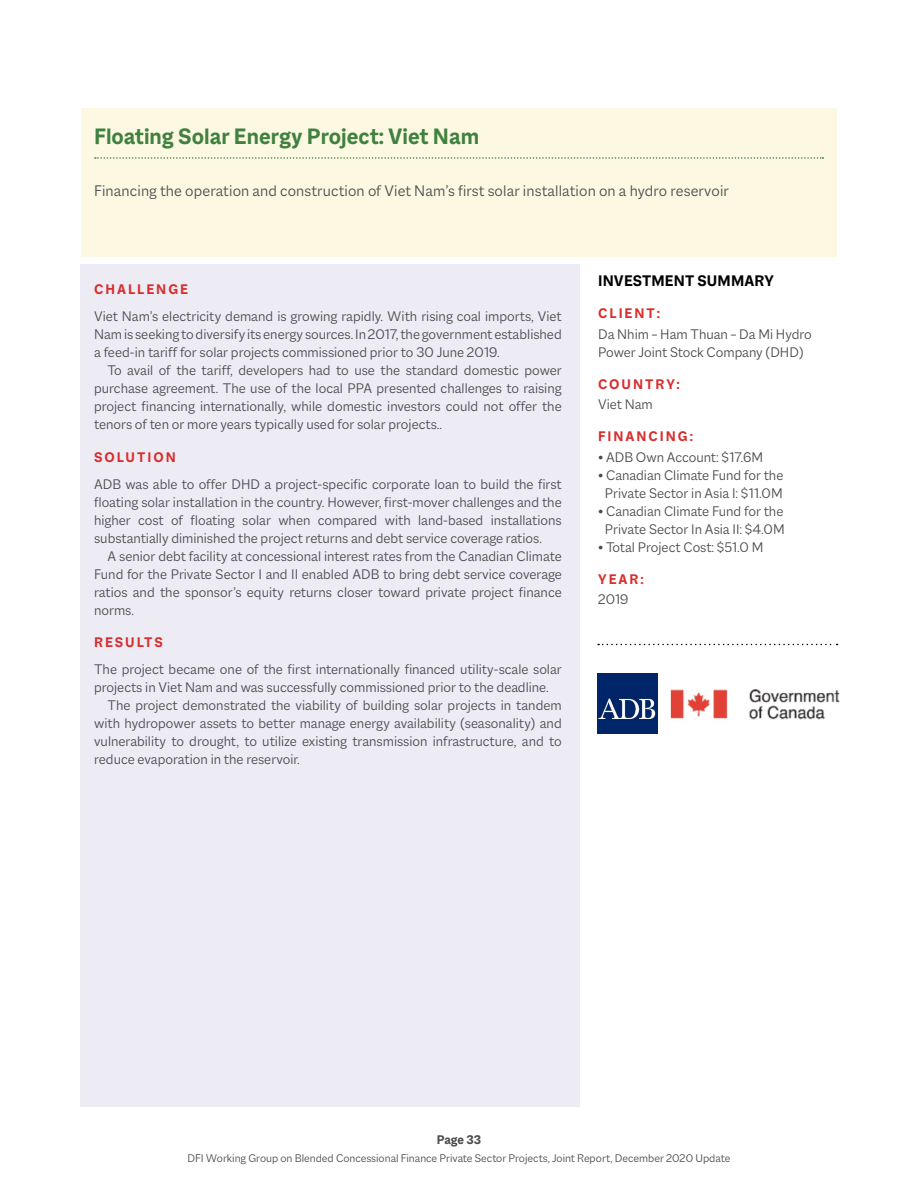
<style>
.page{position:relative;width:918px;height:1188px;background:#fff}
.page>*{position:absolute;margin:0;border:0;box-sizing:border-box;transform-origin:0 0}
.Profile_Project{font:700 24px "Macklin Sans";color:#408140}
.Body{font:300 16.5px "Macklin Sans";letter-spacing:.01em;color:#4a4a4b}
.Profile_Sub{font:700 16.5px "Macklin Sans";letter-spacing:.01em;color:#000}
.Profile_body{font:300 15px/18px "Macklin Sans";color:#4a4a4b;text-align:justify}
.Body_1{font:300 15px/18px "Macklin Sans";color:#4a4a4b;text-align:center}
.Callout_2{font:700 15px "Macklin Sans";letter-spacing:.13em;color:#d92e2e}
.t1{font:700 13.5px "Macklin Sans";letter-spacing:-.015em;color:#4a4a4b}
.t2{font:300 12px "Macklin Sans";color:#4a4a4b}
</style>
<div class="page">
<div style="left:81px;top:108px;width:756px;height:148px;background:#fcf8e2"></div>
<div style="left:81px;top:264px;width:499px;height:843px;background:#edecf4"></div>
<svg style="left:95px;top:157px;width:728px;height:2px"></svg>
<svg style="left:598px;top:644px;width:240px;height:1px"></svg>
<img style="left:597px;top:673px;width:60px;height:60px">
<img style="left:670px;top:689px;width:170px;height:31px">
<p class="Profile_Project" style="left:94px;top:122px;width:387px">Floating Solar Energy Project: Viet Nam</p>
<p class="Body" style="left:94px;top:181px;width:636px">Financing the operation and construction of Viet Nam’s first solar installation on a hydro reservoir</p>
<p class="Callout_2" style="left:94px;top:281px;width:95px">CHALLENGE</p>
<p class="Profile_body" style="left:94px;top:307px;width:469px">Viet Nam’s electricity demand is growing rapidly. With rising coal imports, Viet Nam is seeking to diversify its energy sources. In 2017, the government established a feed-in tariff for solar projects commissioned prior to 30 June 2019.</p>
<p class="Body_1" style="left:94px;top:361px;width:469px;text-align:justify;text-indent:14px">To avail of the tariff, developers had to use the standard domestic power purchase agreement. The use of the local PPA presented challenges to raising project financing internationally, while domestic investors could not offer the tenors of ten or more years typically used for solar projects..</p>
<p class="Callout_2" style="left:94px;top:448px;width:83px">SOLUTION</p>
<p class="Profile_body" style="left:94px;top:475px;width:469px">ADB was able to offer DHD a project-specific corporate loan to build the first floating solar installation in the country. However, first-mover challenges and the higher cost of floating solar when compared with land-based installations substantially diminished the project returns and debt service coverage ratios.</p>
<p class="Profile_body" style="left:94px;top:547px;width:469px;text-indent:14px">A senior debt facility at concessional interest rates from the Canadian Climate Fund for the Private Sector I and II enabled ADB to bring debt service coverage ratios and the sponsor’s equity returns closer toward private project finance norms.</p>
<p class="Callout_2" style="left:94px;top:633px;width:70px">RESULTS</p>
<p class="Profile_body" style="left:94px;top:660px;width:469px">The project became one of the first internationally financed utility-scale solar projects in Viet Nam and was successfully commissioned prior to the deadline.</p>
<p class="Profile_body" style="left:94px;top:696px;width:469px;text-indent:14px">The project demonstrated the viability of building solar projects in tandem with hydropower assets to better manage energy availability (seasonality) and vulnerability to drought, to utilize existing transmission infrastructure, and to reduce evaporation in the reservoir.</p>
<p class="Profile_Sub" style="left:598px;top:271px;width:177px">INVESTMENT SUMMARY</p>
<p class="Callout_2" style="left:598px;top:305px;width:63px">CLIENT:</p>
<p class="Body_1" style="left:598px;top:325px;width:215px;text-align:left">Da Nhim – Ham Thuan – Da Mi Hydro<br>Power Joint Stock Company (DHD)</p>
<p class="Callout_2" style="left:598px;top:375px;width:83px">COUNTRY:</p>
<p class="Body_1" style="left:598px;top:395px;width:56px">Viet Nam</p>
<p class="Callout_2" style="left:598px;top:428px;width:96px">FINANCING:</p>
<p class="Body_1" style="left:598px;top:448px;width:167px">• ADB Own Account: $17.6M</p>
<p class="Body_1" style="left:598px;top:466px;width:187px">• Canadian Climate Fund for the<br>Private Sector in Asia I: $11.0M</p>
<p class="Body_1" style="left:598px;top:502px;width:188px">• Canadian Climate Fund for the<br>Private Sector In Asia II: $4.0M</p>
<p class="Body_1" style="left:598px;top:538px;width:167px">• Total Project Cost: $51.0 M</p>
<p class="Callout_2" style="left:598px;top:570px;width:47px">YEAR:</p>
<p class="Profile_body" style="left:598px;top:590px;width:32px">2019</p>
<p class="t1" style="left:437px;top:1132px;width:46px">Page 33</p>
<p class="t2" style="left:188px;top:1151px;width:544px">DFI Working Group on Blended Concessional Finance Private Sector Projects, Joint Report, December 2020 Update</p>
</div>
